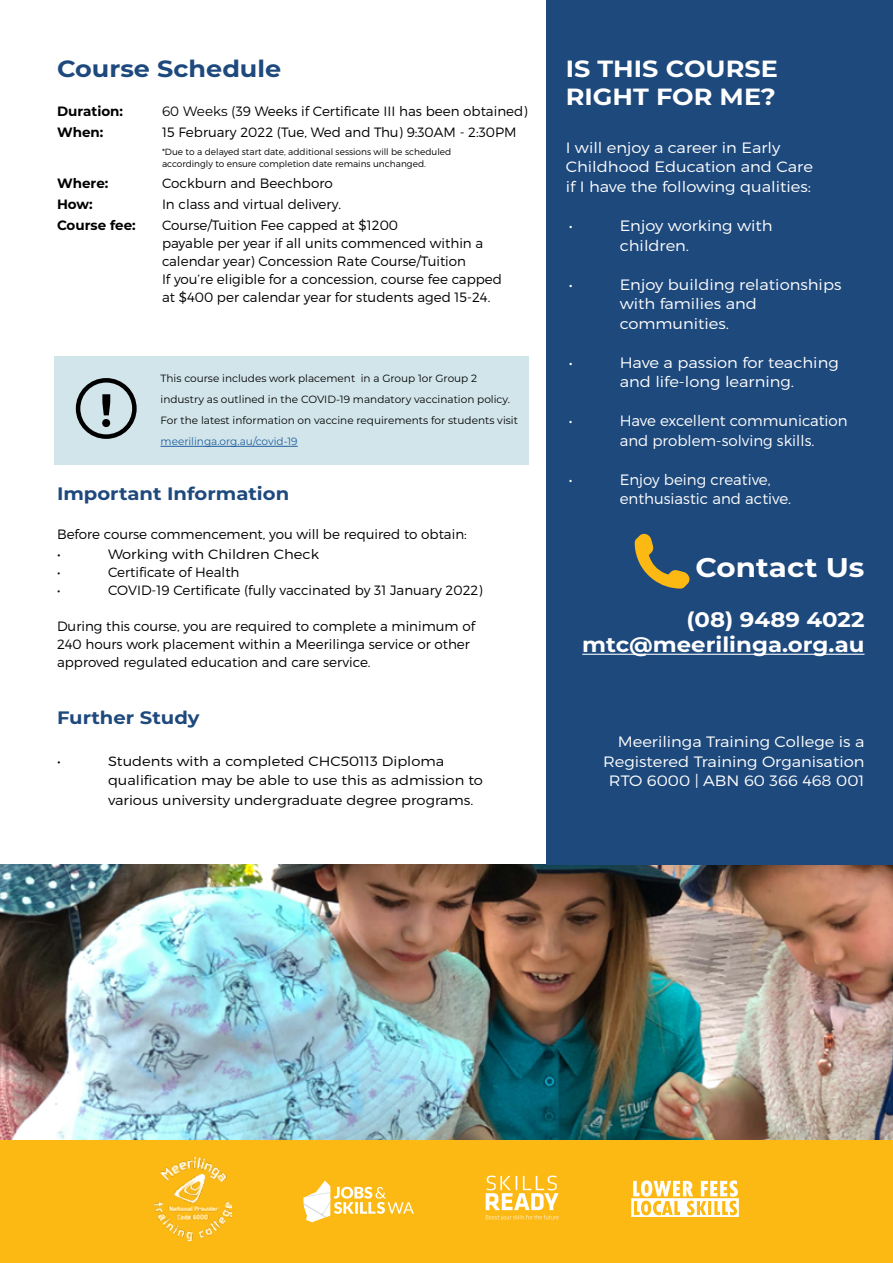
<style>
.page{position:relative;width:893px;height:1263px;background:#fff}
.page>*{position:absolute;margin:0;border:0;box-sizing:border-box;transform-origin:0 0}
.t1{font:700 27px "Montserrat";color:#fff;scale:1.09 1}
.t2{font:700 23.4px/28.2px "Montserrat";color:#fff;scale:1.09 1}
.t3{font:700 23.4px "Montserrat";color:#1e497d;scale:1.09 1}
.t4{font:700 21px/25.2px "Montserrat";color:#fff;text-align:right;scale:1.09 1}
.t5{font:700 18px "Montserrat";color:#1e497d;scale:1.09 1}
.t6{font:300 15px/19.5px "Montserrat";color:#fff;scale:1.09 1}
.t7{font:300 15px/19.5px "Montserrat";color:#fff}
.t8{font:300 13.5px/18px "Montserrat";color:#000}
.t9{font:300 13.5px/19.5px "Montserrat";color:#000;scale:1.09 1}
.t10{font:700 13.5px "Montserrat";color:#000}
.t11{font:10.5px/21px "Montserrat";color:#000}
.t12{font:10.5px "Montserrat";color:#215e9e}
.t13{font:300 9px/12px "Montserrat";color:#000}
.s1{font-weight:400}
</style>
<div class="page">
<div style="left:54px;top:357px;width:475px;height:108px;background:#d2e5eb"></div>
<div style="left:0;top:1140px;width:893px;height:123px;background:#fdb913"></div>
<img style="left:0;top:864px;width:893px;height:276px">
<div style="left:547px;top:0;width:346px;height:864px;background:#1e497d"></div>
<hr style="left:582px;top:654px;width:282px;height:1px;background:#fff">
<svg style="left:635px;top:533px;width:55px;height:56px"></svg>
<hr style="left:160px;top:446px;width:138px;height:1px;background:#215e9e">
<svg style="left:102px;top:394px;width:8px;height:33px"></svg>
<div style="left:76px;top:378px;width:61px;height:61px;border:4px solid #000;border-radius:50%"></div>
<svg style="left:631px;top:1180px;width:108px;height:37px"></svg>
<svg style="left:303px;top:1180px;width:111px;height:42px"></svg>
<svg style="left:486px;top:1176px;width:73px;height:44px"></svg>
<img style="left:154px;top:1158px;width:78px;height:82px">
<h2 class="t3" style="left:57px;top:52px;width:207px">Course Schedule</h2>
<p class="t10" style="left:57px;top:101px;width:68px">Duration:</p>
<p class="t8" style="left:162px;top:102px;width:367px"><span class="s1">60 Weeks (</span>39 Weeks if Certificate III has been obtained)</p>
<p class="t10" style="left:57px;top:122px;width:48px">When:</p>
<p class="t8" style="left:162px;top:123px;width:356px">15 February 2022 (Tue, Wed and Thu) 9:30AM - 2:30PM</p>
<p class="t13" style="left:162px;top:146px;width:291px">*Due to a delayed start date, additional sessions will be scheduled accordingly to ensure completion date remains unchanged.</p>
<p class="t10" style="left:57px;top:173px;width:53px">Where:</p>
<p class="t8" style="left:162px;top:174px;width:172px">Cockburn and Beechboro</p>
<p class="t10" style="left:57px;top:194px;width:37px">How:</p>
<p class="t8" style="left:162px;top:195px;width:181px">In class and virtual delivery.</p>
<p class="t10" style="left:57px;top:215px;width:80px">Course fee:</p>
<p class="t8" style="left:162px;top:216px;width:341px">Course/Tuition Fee capped at $1200<br>payable per year if all units commenced within a calendar year) Concession Rate Course/Tuition<br>If you’re eligible for a concession, course fee capped at $400 per calendar year for students aged 15-24.</p>
<p class="t11" style="left:160px;top:368px;width:359px">This course includes work placement in a Group 1or Group 2 industry as outlined in the COVID-19 mandatory vaccination policy.<br>For the latest information on vaccine requirements for students visit</p>
<p class="t12" style="left:160px;top:434px;width:139px">meerilinga.org.au/covid-19</p>
<h3 class="t5" style="left:57px;top:480px;width:215px">Important Information</h3>
<p class="t8" style="left:57px;top:524px;width:411px;line-height:19.5px">Before course commencement, you will be required to obtain: •</p>
<p class="t9" style="left:108px;top:544px;width:195px">Working with Children Check</p>
<p class="t8" style="left:57px;top:563px;width:5px">•</p>
<p class="t8" style="left:108px;top:563px;width:133px">Certificate of Health</p>
<p class="t8" style="left:57px;top:581px;width:5px">•</p>
<p class="t8" style="left:108px;top:581px;width:376px">COVID-19 Certificate (fully vaccinated by 31 January 2022)</p>
<p class="t8" style="left:57px;top:617px;width:420px">During this course, you are required to complete a minimum of<br>240 hours work placement within a Meerilinga service or other approved regulated education and care service.</p>
<h3 class="t5" style="left:57px;top:705px;width:132px">Further Study</h3>
<p class="t9" style="left:57px;top:751px;width:5px">•</p>
<p class="t9" style="left:108px;top:751px;width:346px">Students with a completed CHC50113 Diploma qualification may be able to use this as admission to various university undergraduate degree programs.</p>
<h2 class="t2" style="left:566px;top:53px;width:196px">IS THIS COURSE<br>RIGHT FOR ME?</h2>
<p class="t6" style="left:566px;top:137px;width:228px">I will enjoy a career in Early<br>Childhood Education and Care if I have the following qualities:</p>
<p class="t6" style="left:569px;top:216px;width:5px">•</p>
<p class="t6" style="left:620px;top:216px;width:142px">Enjoy working with children.</p>
<p class="t6" style="left:569px;top:274px;width:5px">•</p>
<p class="t6" style="left:620px;top:274px;width:205px">Enjoy building relationships with families and communities.</p>
<p class="t6" style="left:569px;top:352px;width:5px">•</p>
<p class="t6" style="left:620px;top:352px;width:202px">Have a passion for teaching and life-long learning.</p>
<p class="t7" style="left:569px;top:411px;width:5px">•</p>
<p class="t7" style="left:620px;top:411px;width:229px">Have excellent communication and problem-solving skills.</p>
<p class="t7" style="left:569px;top:469px;width:5px">•</p>
<p class="t7" style="left:620px;top:469px;width:173px">Enjoy being creative, enthusiastic and active.</p>
<h1 class="t1" style="left:695px;top:547px;width:157px">Contact Us</h1>
<h3 class="t4" style="left:582px;top:606px;width:260px">(08) 9489 4022 mtc@meerilinga.org.au</h3>
<p class="t6" style="left:603px;top:732px;width:241px;text-align:right">Meerilinga Training College is a<br>Registered Training Organisation<br>RTO 6000 | ABN 60 366 468 001</p>
</div>
